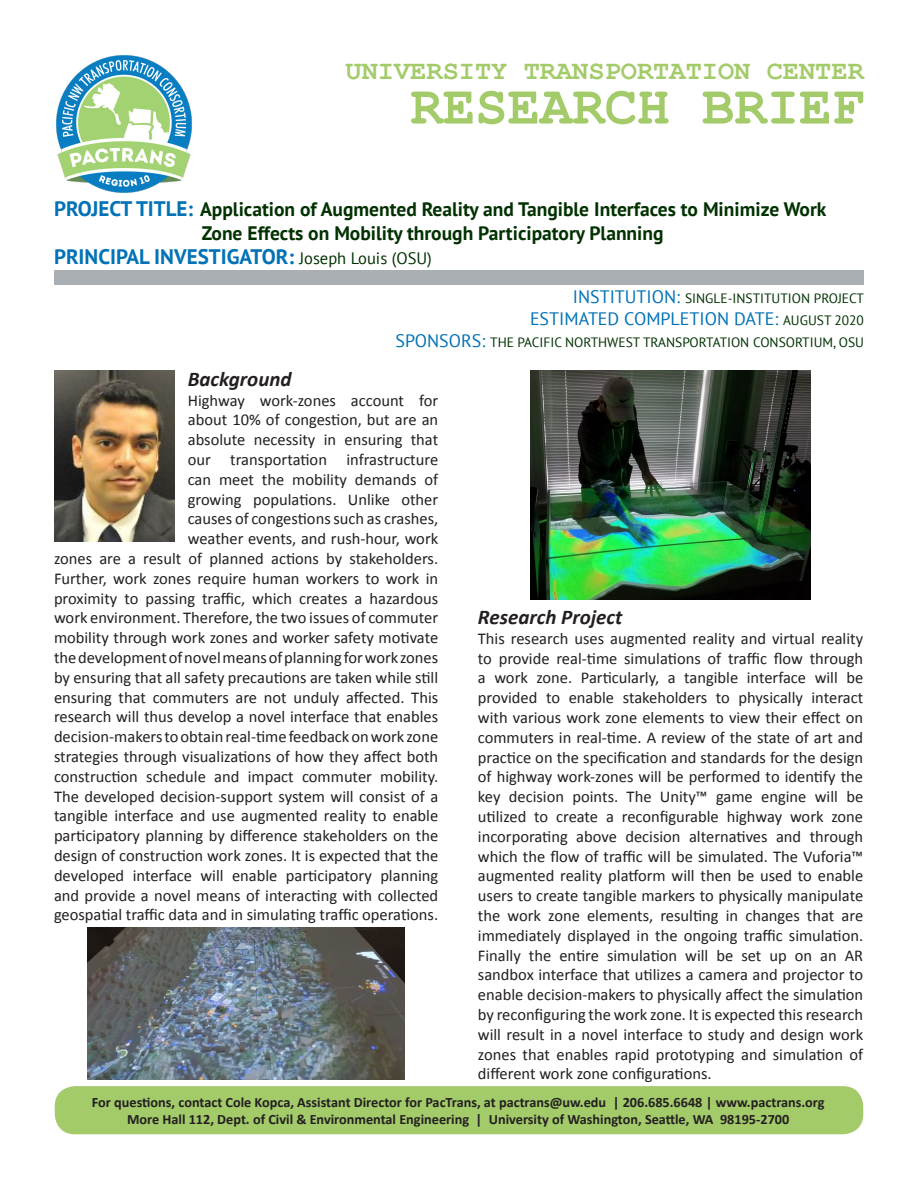
<style>
.page{position:relative;width:918px;height:1188px;background:#fff}
.page>*{position:absolute;margin:0;border:0;box-sizing:border-box;transform-origin:0 0}
.t1{font:700 54px "Courier New";color:#a3cb6a}
.t2{font:700 27px "Courier New";color:#a3cb6a}
.t3{font:700 21px "PT Sans";color:#0072b5}
.t4{font:italic 700 21px "Calibri";color:#231f20}
.t5{font:700 19.5px "PT Sans";color:#003100}
.t6{font:18px "PT Sans";color:#0072b5}
.t7{font:16.5px/19.8px "Calibri";color:#231f20;text-align:right}
.t8{font:700 14.25px "Calibri";color:#231f20}
.t9{font:13.5px "PT Sans";color:#003100}
.s1{font-size:21px;color:#0072b5}
.s2{font-weight:400;font-size:16.5px;color:#003100}
.s3{font-size:18px;color:#0072b5}
.s4{font-size:13.5px;color:#003100}
</style>
<div class="page">
<div style="left:54px;top:270px;width:810px;height:14px;background:#a9afb3"></div>
<img style="left:56px;top:55px;width:136px;height:138px">
<div style="left:55px;top:1086px;width:808px;height:48px;background:#a3cb6a;border-radius:20px"></div>
<img style="left:54px;top:370px;width:120px;height:172px">
<img style="left:531px;top:370px;width:280px;height:230px">
<img style="left:88px;top:927px;width:317px;height:152px">
<p class="t2" style="left:346px;top:53px;width:520px">UNIVERSITY TRANSPORTATION CENTER</p>
<p class="t1" style="left:410px;top:73px;width:455px">RESEARCH BRIEF</p>
<p class="t5" style="left:54px;top:197px;width:774px"><span class="s1">PROJECT TITLE:</span> Application of Augmented Reality and Tangible Interfaces to Minimize Work</p>
<p class="t5" style="left:202px;top:220px;width:463px">Zone Effects on Mobility through Participatory Planning</p>
<p class="t3" style="left:54px;top:242px;width:379px">PRINCIPAL INVESTIGATOR: <span class="s2">Joseph Louis (OSU)</span></p>
<p class="t9" style="left:573px;top:290px;width:293px"><span class="s3">INSTITUTION:</span> SINGLE-INSTITUTION PROJECT</p>
<p class="t6" style="left:530px;top:307px;width:335px">ESTIMATED COMPLETION DATE: <span class="s4">AUGUST 2020</span></p>
<p class="t9" style="left:396px;top:333px;width:470px"><span class="s3">SPONSORS:</span> THE PACIFIC NORTHWEST TRANSPORTATION CONSORTIUM, OSU</p>
<p class="t4" style="left:188px;top:365px;width:105px">Background</p>
<p class="t7" style="left:54px;top:390px;width:386px">Highway work-zones account for<br>about 10% of congestion, but are an<br>absolute necessity in ensuring that<br>our transportation infrastructure<br>can meet the mobility demands of<br>growing populations. Unlike other<br>causes of congestions such as crashes,<br>weather events, and rush-hour, work<br>zones are a result of planned actions by stakeholders.<br>Further, work zones require human workers to work in proximity to passing traffic, which creates a hazardous work environment. Therefore, the two issues of commuter mobility through work zones and worker safety motivate the development of novel means of planning for work zones by ensuring that all safety precautions are taken while still ensuring that commuters are not unduly affected. This research will thus develop a novel interface that enables decision-makers to obtain real-time feedback on work zone strategies through visualizations of how they affect both construction schedule and impact commuter mobility.<br>The developed decision-support system will consist of a tangible interface and use augmented reality to enable participatory planning by difference stakeholders on the design of construction work zones. It is expected that the developed interface will enable participatory planning and provide a novel means of interacting with collected geospatial traffic data and in simulating traffic operations.</p>
<p class="t4" style="left:478px;top:604px;width:146px">Research Project</p>
<p class="t7" style="left:478px;top:628px;width:387px;text-align:justify">This research uses augmented reality and virtual reality to provide real-time simulations of traffic flow through a work zone. Particularly, a tangible interface will be provided to enable stakeholders to physically interact with various work zone elements to view their effect on commuters in real-time. A review of the state of art and practice on the specification and standards for the design of highway work-zones will be performed to identify the key decision points. The Unity™ game engine will be utilized to create a reconfigurable highway work zone incorporating above decision alternatives and through which the flow of traffic will be simulated. The Vuforia™ augmented reality platform will then be used to enable users to create tangible markers to physically manipulate the work zone elements, resulting in changes that are immediately displayed in the ongoing traffic simulation.<br>Finally the entire simulation will be set up on an AR sandbox interface that utilizes a camera and projector to enable decision-makers to physically affect the simulation by reconfiguring the work zone. It is expected this research will result in a novel interface to study and design work zones that enables rapid prototyping and simulation of different work zone configurations.</p>
<p class="t8" style="left:92px;top:1093px;width:734px">For questions, contact Cole Kopca, Assistant Director for PacTrans, at pactrans@uw.edu | 206.685.6648 | www.pactrans.org</p>
<p class="t8" style="left:127px;top:1110px;width:664px">More Hall 112, Dept. of Civil &amp; Environmental Engineering | University of Washington, Seattle, WA 98195-2700</p>
</div>
